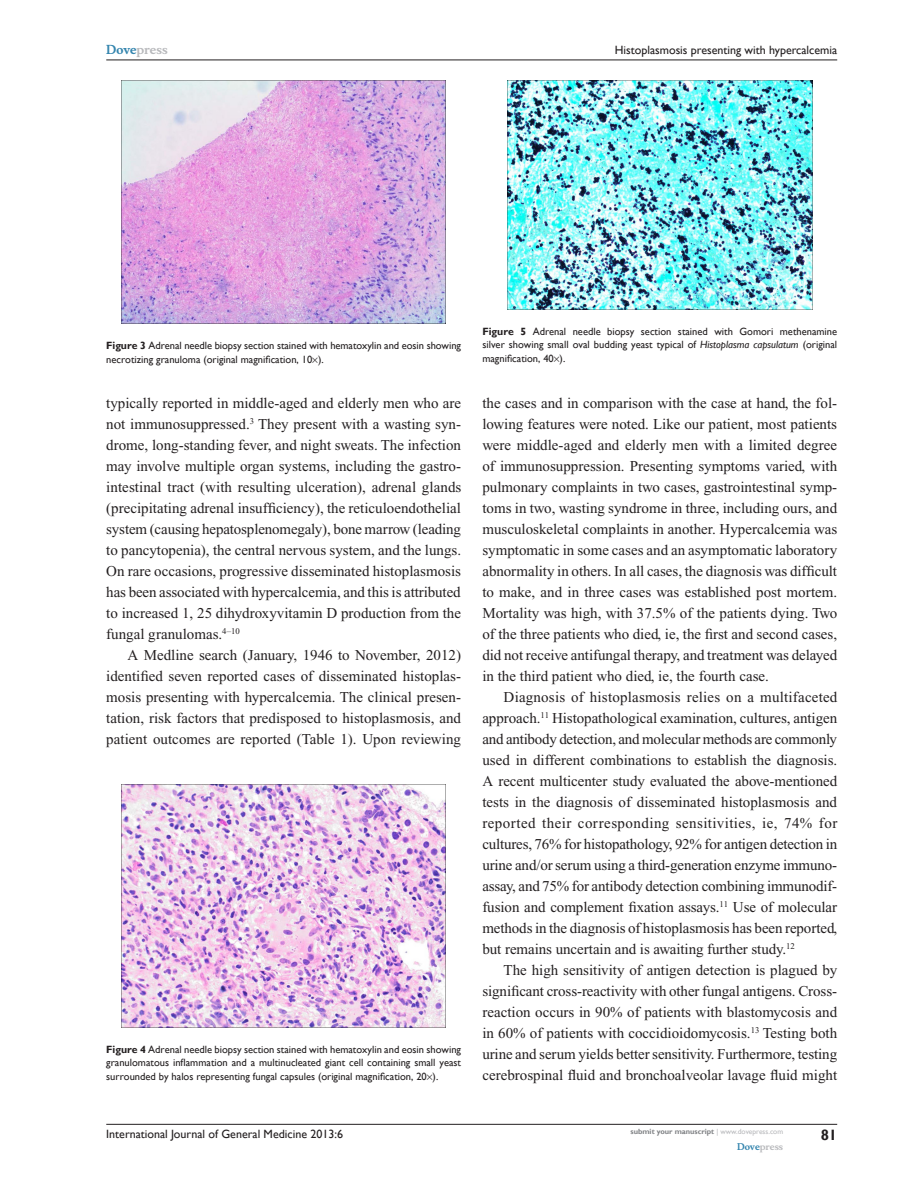
<style>
.page{position:relative;width:918px;height:1188px;background:#fff}
.page>*{position:absolute;margin:0;border:0;box-sizing:border-box;transform-origin:0 0}
.Tx{font:15px/21px "Times New Roman";color:#231f20;text-align:justify}
.TxF{font:15px/21px "Times New Roman";color:#231f20;text-align:justify}
.RunFolio-R{font:700 15px "Gill Sans";color:#231f20}
.RunF-R{font:12px "Gill Sans";color:#231f20}
.RunH-R{font:12px "Gill Sans";color:#231f20}
.RunH-Brand-R{font:700 12px "Musee";color:#b8b9bc}
.FC{font:10.5px/13.5px "Gill Sans";color:#231f20;text-align:justify}
.RunF-Brand-R{font:700 9px "Musee";color:#b8b9bc}
.RunF-SubmityourMS-R{font:700 7.5px "Gill Sans";color:#808285}
.s1{color:#3485ae}
.s2{font-weight:700}
.s3{font-style:italic}
.s4{font-weight:400;color:#b8b9bc}
</style>
<div class="page">
<img style="left:122px;top:81px;width:324px;height:243px">
<img style="left:122px;top:784px;width:324px;height:243px">
<img style="left:508px;top:81px;width:304px;height:228px">
<hr style="left:106px;top:1124px;width:731px;height:1px;background:#231f20">
<hr style="left:106px;top:60px;width:731px;height:1px;background:#231f20">
<p class="RunH-Brand-R" style="left:106px;top:43px;width:63px"><span class="s1">Dove</span>press</p>
<p class="RunH-R" style="left:615px;top:43px;width:224px">Histoplasmosis presenting with hypercalcemia</p>
<p class="FC" style="left:106px;top:339px;width:356px"><span class="s2">Figure 3</span> Adrenal needle biopsy section stained with hematoxylin and eosin showing necrotizing granuloma (original magnification, 10 ).</p>
<p class="TxF" style="left:106px;top:392px;width:357px">typically reported in middle-aged and elderly men who are not immunosuppressed.<sup>3</sup> They present with a wasting syn&shy;drome, long-standing fever, and night sweats. The infection may involve multiple organ systems, including the gastro&shy;intestinal tract (with resulting ulceration), adrenal glands (precipitating adrenal insufficiency), the reticuloendothelial system (causing hepatosplenomegaly), bone marrow (leading to pancytopenia), the central nervous system, and the lungs.<br>On rare occasions, progressive disseminated histoplasmosis has been associated with hypercalcemia, and this is attributed to increased 1, 25 dihydroxyvitamin D production from the fungal granulomas.<sup>4–10</sup></p>
<p class="Tx" style="left:106px;top:644px;width:356px;text-indent:21px">A Medline search (January, 1946 to November, 2012) identified seven reported cases of disseminated histoplas&shy;mosis presenting with hypercalcemia. The clinical presen&shy;tation, risk factors that predisposed to histoplasmosis, and patient outcomes are reported (Table 1). Upon reviewing</p>
<p class="FC" style="left:106px;top:1042px;width:356px"><span class="s2">Figure 4</span> Adrenal needle biopsy section stained with hematoxylin and eosin showing granulomatous inflammation and a multinucleated giant cell containing small yeast surrounded by halos representing fungal capsules (original magnification, 20 ).</p>
<p class="RunF-R" style="left:106px;top:1127px;width:238px">International Journal of General Medicine 2013:6</p>
<p class="FC" style="left:482px;top:324px;width:356px"><span class="s2">Figure 5</span> Adrenal needle biopsy section stained with Gomori methenamine silver showing small oval budding yeast typical of <span class="s3">Histoplasma capsulatum</span> (original magnification, 40 ).</p>
<p class="Tx" style="left:482px;top:392px;width:356px">the cases and in comparison with the case at hand, the fol&shy;lowing features were noted. Like our patient, most patients were middle-aged and elderly men with a limited degree of immunosuppression. Presenting symptoms varied, with pulmonary complaints in two cases, gastrointestinal symp&shy;toms in two, wasting syndrome in three, including ours, and musculoskeletal complaints in another. Hypercalcemia was symptomatic in some cases and an asymptomatic laboratory abnormality in others. In all cases, the diagnosis was difficult to make, and in three cases was established post mortem.<br>Mortality was high, with 37.5% of the patients dying. Two of the three patients who died, ie, the first and second cases, did not receive antifungal therapy, and treatment was delayed in the third patient who died, ie, the fourth case.</p>
<p class="Tx" style="left:482px;top:686px;width:357px;text-indent:21px">Diagnosis of histoplasmosis relies on a multifaceted approach.<sup>11</sup> Histopathological examination, cultures, antigen and antibody detection, and molecular methods are commonly used in different combinations to establish the diagnosis.<br>A recent multicenter study evaluated the above-mentioned tests in the diagnosis of disseminated histoplasmosis and reported their corresponding sensitivities, ie, 74% for cultures, 76% for histopathology, 92% for antigen detection in urine and/or serum using a third-generation enzyme immuno&shy;assay, and 75% for antibody detection combining immunodif&shy;fusion and complement fixation assays.<sup>11</sup> Use of molecular methods in the diagnosis of histoplasmosis has been reported, but remains uncertain and is awaiting further study.<sup>12</sup></p>
<p class="Tx" style="left:482px;top:959px;width:356px;text-indent:21px">The high sensitivity of antigen detection is plagued by significant cross-reactivity with other fungal antigens. Cross&shy;reaction occurs in 90% of patients with blastomycosis and in 60% of patients with coccidioidomycosis.<sup>13</sup> Testing both urine and serum yields better sensitivity. Furthermore, testing cerebrospinal fluid and bronchoalveolar lavage fluid might</p>
<p class="RunF-SubmityourMS-R" style="left:631px;top:1127px;width:154px">submit your manuscript <span class="s4">| www.dovepress.com</span></p>
<p class="RunF-Brand-R" style="left:737px;top:1141px;width:48px"><span class="s1">Dove</span>press</p>
<p class="RunFolio-R" style="left:821px;top:1126px;width:18px">81</p>
</div>
